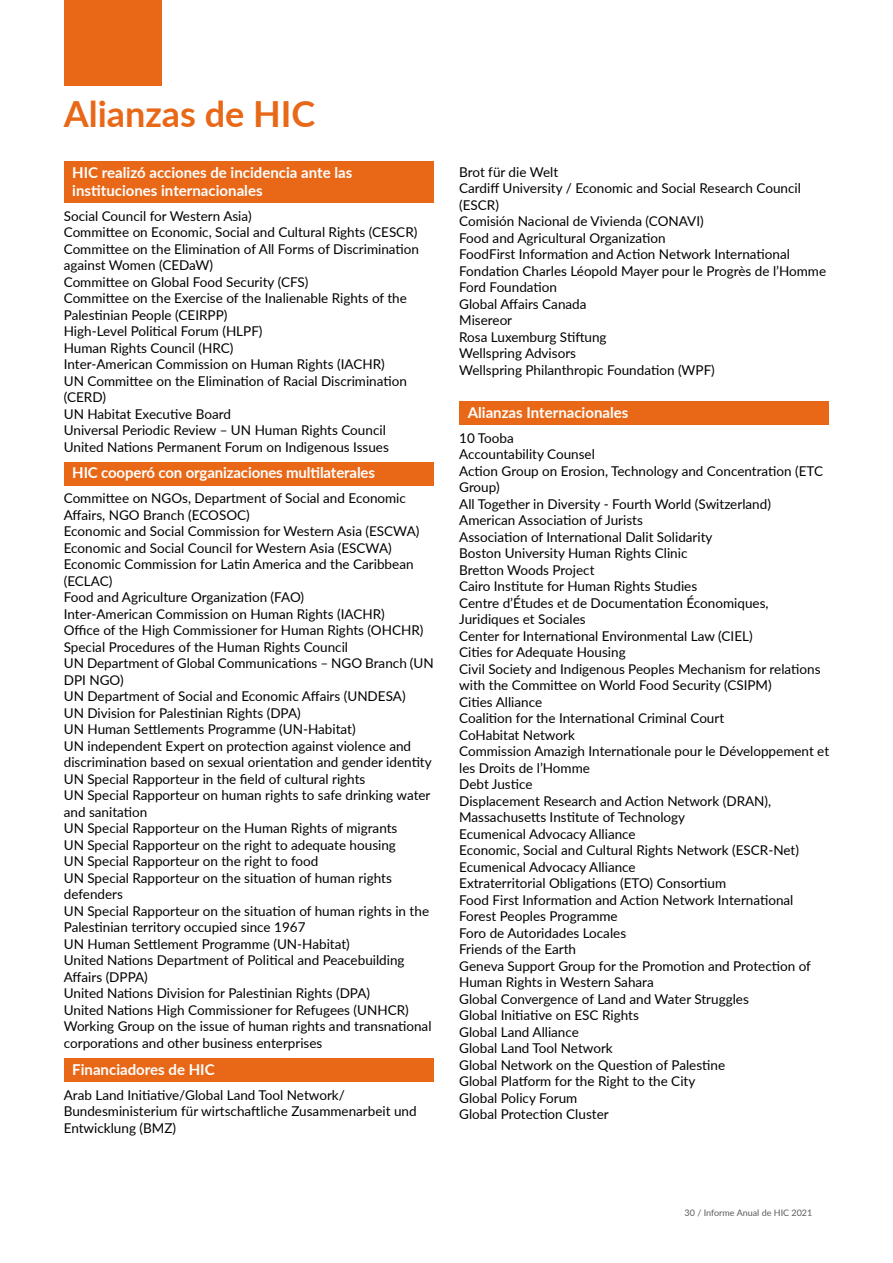
<style>
.page{position:relative;width:893px;height:1263px;background:#fff}
.page>*{position:absolute;margin:0;border:0;box-sizing:border-box;transform-origin:0 0}
.t1{font:700 36px "Lato";color:#e86818}
.t2{font:700 15px/18px "Lato";color:#fff}
.t3{font:13.5px/16.5px "Lato";color:#000}
.t4{font:9px "Lato";color:#5c5b5f}
</style>
<div class="page">
<div style="left:64px;top:0;width:98px;height:85px;background:#e86818"></div>
<div style="left:64px;top:162px;width:370px;height:41px;background:#e86818"></div>
<div style="left:64px;top:462px;width:370px;height:24px;background:#e86818"></div>
<div style="left:64px;top:1058px;width:370px;height:24px;background:#e86818"></div>
<div style="left:459px;top:401px;width:370px;height:24px;background:#e86818"></div>
<h1 class="t1" style="left:64px;top:87px;width:253px">Alianzas de HIC</h1>
<p class="t2" style="left:72px;top:163px;width:282px">HIC realizó acciones de incidencia ante las instituciones internacionales</p>
<p class="t3" style="left:64px;top:207px;width:357px">Social Council for Western Asia)<br>Committee on Economic, Social and Cultural Rights (CESCR)<br>Committee on the Elimination of All Forms of Discrimination against Women (CEDaW)<br>Committee on Global Food Security (CFS)<br>Committee on the Exercise of the Inalienable Rights of the Palestinian People (CEIRPP)<br>High-Level Political Forum (HLPF)<br>Human Rights Council (HRC)<br>Inter-American Commission on Human Rights (IACHR)<br>UN Committee on the Elimination of Racial Discrimination (CERD)<br>UN Habitat Executive Board<br>Universal Periodic Review – UN Human Rights Council United Nations Permanent Forum on Indigenous Issues</p>
<p class="t2" style="left:72px;top:463px;width:304px">HIC cooperó con organizaciones multilaterales</p>
<p class="t3" style="left:64px;top:490px;width:371px">Committee on NGOs, Department of Social and Economic Affairs, NGO Branch (ECOSOC)<br>Economic and Social Commission for Western Asia (ESCWA)<br>Economic and Social Council for Western Asia (ESCWA)<br>Economic Commission for Latin America and the Caribbean (ECLAC)<br>Food and Agriculture Organization (FAO)<br>Inter-American Commission on Human Rights (IACHR)<br>Office of the High Commissioner for Human Rights (OHCHR)<br>Special Procedures of the Human Rights Council<br>UN Department of Global Communications – NGO Branch (UN DPI NGO)<br>UN Department of Social and Economic Affairs (UNDESA)<br>UN Division for Palestinian Rights (DPA)<br>UN Human Settlements Programme (UN-Habitat)<br>UN independent Expert on protection against violence and discrimination based on sexual orientation and gender identity UN Special Rapporteur in the field of cultural rights<br>UN Special Rapporteur on human rights to safe drinking water and sanitation<br>UN Special Rapporteur on the Human Rights of migrants<br>UN Special Rapporteur on the right to adequate housing<br>UN Special Rapporteur on the right to food<br>UN Special Rapporteur on the situation of human rights defenders<br>UN Special Rapporteur on the situation of human rights in the Palestinian territory occupied since 1967<br>UN Human Settlement Programme (UN-Habitat)<br>United Nations Department of Political and Peacebuilding Affairs (DPPA)<br>United Nations Division for Palestinian Rights (DPA)<br>United Nations High Commissioner for Refugees (UNHCR)<br>Working Group on the issue of human rights and transnational corporations and other business enterprises</p>
<p class="t2" style="left:72px;top:1059px;width:144px">Financiadores de HIC</p>
<p class="t3" style="left:64px;top:1086px;width:354px">Arab Land Initiative/Global Land Tool Network/<br>Bundesministerium für wirtschaftliche Zusammenarbeit und<br>Entwicklung (BMZ)</p>
<p class="t3" style="left:459px;top:163px;width:368px">Brot für die Welt<br>Cardiff University / Economic and Social Research Council (ESCR)<br>Comisión Nacional de Vivienda (CONAVI)<br>Food and Agricultural Organization<br>FoodFirst Information and Action Network International<br>Fondation Charles Léopold Mayer pour le Progrès de l’Homme<br>Ford Foundation<br>Global Affairs Canada<br>Misereor<br>Rosa Luxemburg Stiftung<br>Wellspring Advisors<br>Wellspring Philanthropic Foundation (WPF)</p>
<p class="t2" style="left:468px;top:403px;width:162px">Alianzas Internacionales</p>
<p class="t3" style="left:459px;top:429px;width:371px">10 Tooba<br>Accountability Counsel<br>Action Group on Erosion, Technology and Concentration (ETC Group)<br>All Together in Diversity - Fourth World (Switzerland)<br>American Association of Jurists<br>Association of International Dalit Solidarity<br>Boston University Human Rights Clinic<br>Bretton Woods Project<br>Cairo Institute for Human Rights Studies<br>Centre d’Études et de Documentation Économiques, Juridiques et Sociales<br>Center for International Environmental Law (CIEL)<br>Cities for Adequate Housing<br>Civil Society and Indigenous Peoples Mechanism for relations with the Committee on World Food Security (CSIPM)<br>Cities Alliance<br>Coalition for the International Criminal Court<br>CoHabitat Network<br>Commission Amazigh Internationale pour le Développement et les Droits de l’Homme<br>Debt Justice<br>Displacement Research and Action Network (DRAN), Massachusetts Institute of Technology<br>Ecumenical Advocacy Alliance<br>Economic, Social and Cultural Rights Network (ESCR-Net)<br>Ecumenical Advocacy Alliance<br>Extraterritorial Obligations (ETO) Consortium<br>Food First Information and Action Network International Forest Peoples Programme<br>Foro de Autoridades Locales<br>Friends of the Earth<br>Geneva Support Group for the Promotion and Protection of Human Rights in Western Sahara<br>Global Convergence of Land and Water Struggles<br>Global Initiative on ESC Rights<br>Global Land Alliance<br>Global Land Tool Network<br>Global Network on the Question of Palestine<br>Global Platform for the Right to the City<br>Global Policy Forum<br>Global Protection Cluster</p>
<p class="t4" style="left:685px;top:1206px;width:129px">30 / Informe Anual de HIC 2021</p>
</div>
